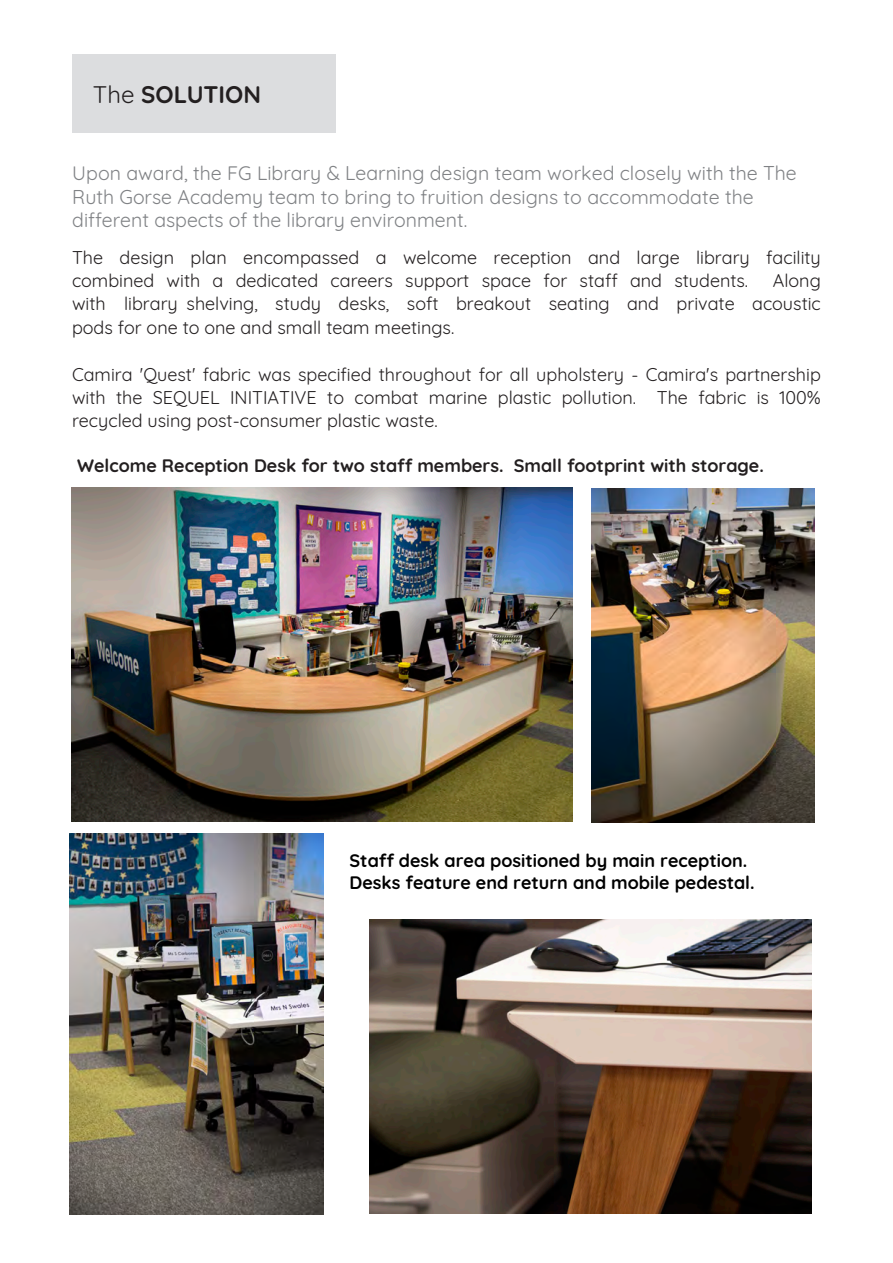
<style>
.page{position:relative;width:893px;height:1263px;background:#fff}
.page>*{position:absolute;margin:0;border:0;box-sizing:border-box;transform-origin:0 0}
.t1{font:700 24px "Quicksand";color:#231f20}
.t2{font:19.5px/23.4px "Quicksand";color:#808285}
.t3{font:18px/23.4px "Quicksand";color:#231f20}
.t4{font:18px/23.4px "Quicksand";color:#231f20;text-align:justify}
.t5{font:700 18px/21.6px "Quicksand";color:#000}
.t6{font:700 18px "Quicksand";color:#231f20}
.s1{font-weight:400}
.s2{font-style:inherit}
</style>
<div class="page">
<div style="left:72px;top:54px;width:264px;height:78px;background:#dcdddf"></div>
<img style="left:71px;top:487px;width:501px;height:334px">
<img style="left:592px;top:488px;width:222px;height:334px">
<img style="left:70px;top:834px;width:253px;height:380px">
<img style="left:370px;top:919px;width:441px;height:295px">
<p class="t1" style="left:93px;top:76px;width:170px"><span class="s1">The</span> SOLUTION</p>
<p class="t2" style="left:72px;top:160px;width:726px">Upon award, the FG Library <span class="s2">&amp; Learning</span> design team worked closely with the The<br>Ruth Gorse Academy team to bring to fruition designs to accommodate the different aspects of the library environment.</p>
<p class="t3" style="left:72px;top:244px;width:750px">The design plan encompassed a welcome reception and large library facility combined with a dedicated careers <span class="s2">support</span> space for staff and students.</p>
<p class="t3" style="left:72px;top:267px;width:750px;text-align:justify;text-indent:701px">Along with library shelving, study desks, soft breakout seating and private acoustic pods for one to one and small team meetings.</p>
<p class="t4" style="left:72px;top:361px;width:750px">Camira 'Quest' fabric was specified throughout for all upholstery - Camira's partnership with the SEQUEL INITIATIVE to combat marine plastic pollution. The fabric is 100% recycled using post-consumer plastic waste.</p>
<p class="t6" style="left:77px;top:451px;width:688px">Welcome Reception Desk for two staff members. Small footprint with storage<span class="s2">.</span></p>
<p class="t5" style="left:350px;top:848px;width:407px">Staff desk area positioned by main reception.<br>Desks feature end return and mobile pedestal.</p>
</div>
